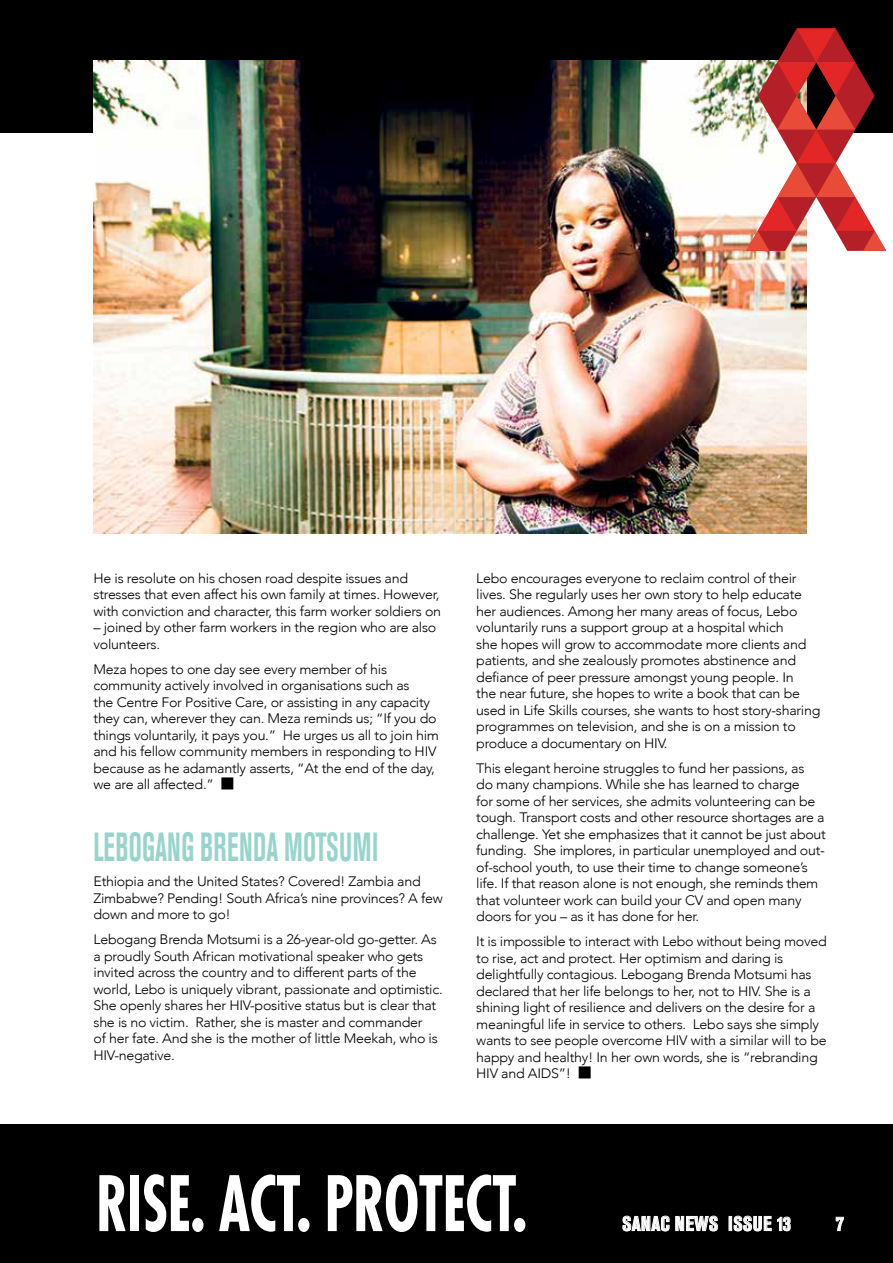
<style>
.page{position:relative;width:893px;height:1263px;background:#fff}
.page>*{position:absolute;margin:0;border:0;box-sizing:border-box;transform-origin:0 0}
.t1{font:700 condensed 74.25px "Futura";color:#fff;scale:.81 1}
.t2{font:700 condensed 40.35px "Akzidenz Grotesk BE";color:#97d5cc;scale:.68 1}
.t3{font:700 condensed 19.95px "Akzidenz Grotesk BE";letter-spacing:.02em;color:#fff}
.t4{font:300 13.65px/16.5px "Avenir";letter-spacing:-.02em;color:#000;scale:1.04 1}
</style>
<div class="page">
<div style="left:0;top:1125px;width:893px;height:138px;background:#000"></div>
<svg style="left:622px;top:1215px;width:96px;height:16px"></svg>
<div style="left:729px;top:1216px;width:3px;height:14px;border:1px solid #fff"></div>
<svg style="left:733px;top:1215px;width:58px;height:16px"></svg>
<svg style="left:835px;top:1216px;width:9px;height:15px"></svg>
<div style="left:0;top:0;width:893px;height:132px;background:#000"></div>
<img style="left:94px;top:60px;width:713px;height:474px">
<svg style="left:746px;top:28px;width:140px;height:223px"></svg>
<p class="t4" style="left:94px;top:570px;width:336px">He is resolute on his chosen road despite issues and stresses that even affect his own family at times. However, with conviction and character, this farm worker soldiers on</p>
<p class="t4" style="left:94px;top:619px;width:331px">– joined by other farm workers in the region who are also volunteers.</p>
<p class="t4" style="left:94px;top:661px;width:334px">Meza hopes to one day see every member of his community actively involved in organisations such as<br>the Centre For Positive Care, or assisting in any capacity they can, wherever they can. Meza reminds us; “If you do things voluntarily, it pays you.” He urges us all to join him and his fellow community members in responding to HIV because as he adamantly asserts, “At the end of the day, we are all affected.”</p>
<h2 class="t2" style="left:94px;top:824px;width:35px">LEBOGANG</h2>
<h2 class="t2" style="left:200px;top:824px;width:40px">BRENDA</h2>
<h2 class="t2" style="left:284px;top:824px;width:48px">MOTSUMI</h2>
<p class="t4" style="left:94px;top:873px;width:337px">Ethiopia and the United States? Covered! Zambia and<br>Zimbabwe? Pending! South Africa’s nine provinces? A few down and more to go!</p>
<p class="t4" style="left:94px;top:931px;width:337px">Lebogang Brenda Motsumi is a 26-year-old go-getter. As a proudly South African motivational speaker who gets invited across the country and to different parts of the world, Lebo is uniquely vibrant, passionate and optimistic.<br>She openly shares her HIV-positive status but is clear that she is no victim. Rather, she is master and commander<br>of her fate. And she is the mother of little Meekah, who is HIV-negative.</p>
<p class="t4" style="left:476px;top:570px;width:332px">Lebo encourages everyone to reclaim control of their lives. She regularly uses her own story to help educate her audiences. Among her many areas of focus, Lebo voluntarily runs a support group at a hospital which<br>she hopes will grow to accommodate more clients and patients, and she zealously promotes abstinence and defiance of peer pressure amongst young people. In<br>the near future, she hopes to write a book that can be used in Life Skills courses, she wants to host story-sharing programmes on television, and she is on a mission to produce a documentary on HIV.</p>
<p class="t4" style="left:476px;top:760px;width:338px">This elegant heroine struggles to fund her passions, as<br>do many champions. While she has learned to charge<br>for some of her services, she admits volunteering can be tough. Transport costs and other resource shortages are a challenge. Yet she emphasizes that it cannot be just about funding. She implores, in particular unemployed and out&shy;of-school youth, to use their time to change someone’s life. If that reason alone is not enough, she reminds them that volunteer work can build your CV and open many doors for you – as it has done for her.</p>
<p class="t4" style="left:476px;top:933px;width:339px">It is impossible to interact with Lebo without being moved to rise, act and protect. Her optimism and daring is delightfully contagious. Lebogang Brenda Motsumi has declared that her life belongs to her, not to HIV. She is a shining light of resilience and delivers on the desire for a meaningful life in service to others. Lebo says she simply wants to see people overcome HIV with a similar will to be happy and healthy! In her own words, she is “rebranding HIV and AIDS”!</p>
<h1 class="t1" style="left:96px;top:1157px;width:352px">RISE. ACT. PROTECT</h1>
<h1 class="t1" style="left:512px;top:1157px;width:20px">.</h1>
<h3 class="t3" style="left:622px;top:1212px;width:170px">SANAC NEWS ISSUE 13</h3>
<h3 class="t3" style="left:836px;top:1212px;width:9px">7</h3>
</div>
